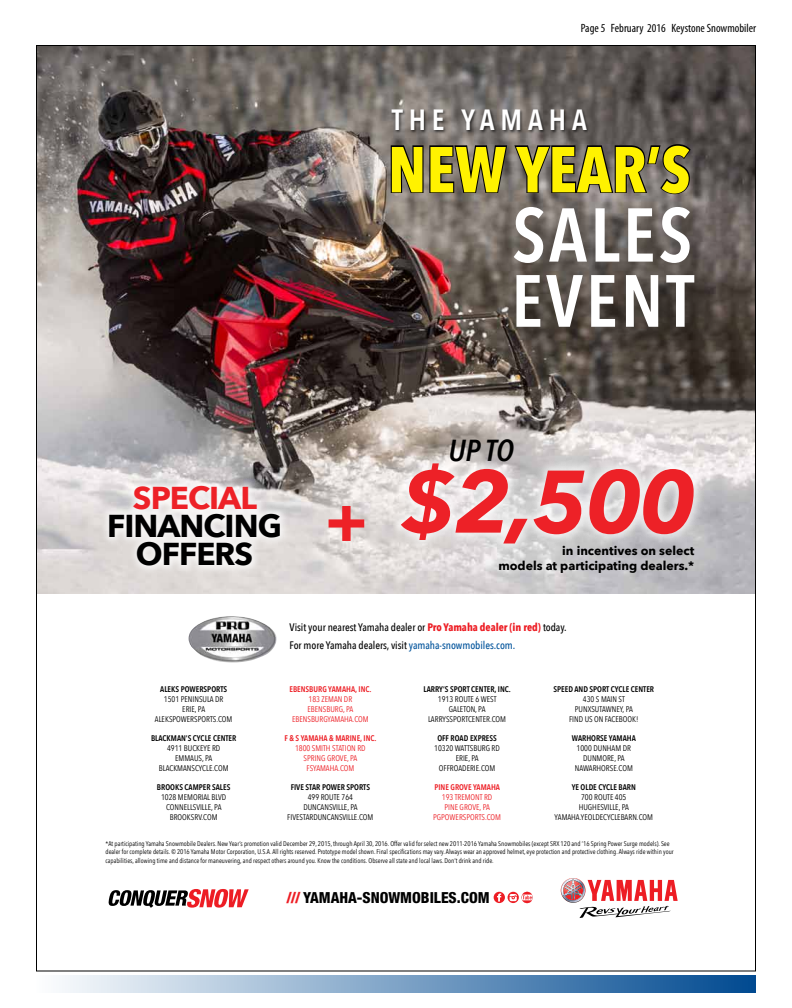
<style>
.page{position:relative;width:792px;height:1008px;background:#fff}
.page>*{position:absolute;margin:0;border:0;box-sizing:border-box;transform-origin:0 0}
.t1{font:italic 700 87.6px "Avenir Next";color:#ed2127}
.t2{font:600 75.3px "Avenir Next Condensed";letter-spacing:.04em;color:#fff}
.t3{font:600 73px "Avenir Next Condensed";letter-spacing:.04em;color:#fff}
.t4{font:700 64.3px "Avenir Next";color:#ed2127}
.t5{font:700 64px "Avenir Next Condensed";color:#fff200}
.t6{font:700 31.6px "Avenir Next";letter-spacing:-.03em;color:#000}
.t7{font:700 31.6px "Avenir Next";letter-spacing:-.03em;color:#ed2127}
.t8{font:italic 600 30.3px "Avenir Next Condensed";color:#000}
.t9{font:600 29.2px "Avenir Next Condensed";letter-spacing:.2em;color:#fff}
.t10{font:800 condensed 15.3px "Helvetica Neue";color:#000}
.t11{font:700 12.4px/14.8px "Avenir Next";color:#000;text-align:right}
.t12{font:condensed 12px "Myriad Pro";color:#000}
.t13{font:500 10.9px/18.2px "Avenir Next Condensed";letter-spacing:-.005em;color:#000}
.t14{font:8.2px/9.8px "Avenir Next Condensed";color:#000;text-align:center}
.t15{font:600 8.2px "Avenir Next Condensed";color:#000}
.t16{font:8.2px/9.8px "Avenir Next Condensed";color:#ed1d24;text-align:center}
.t17{font:600 8.2px "Avenir Next Condensed";color:#ed1d24}
.t18{font:6.8px/8.2px "Avenir Next Condensed";color:#000}
.s1{font-weight:700;color:#ed1d24}
.s2{color:#00539b}
.s3{color:#ed1d24}
</style>
<div class="page">
<div style="left:36px;top:975px;width:720px;height:18px;background:linear-gradient(to right,#fdfefe,#004a90)"></div>
<svg style="left:494px;top:892px;width:39px;height:11px"></svg>
<svg style="left:108px;top:889px;width:141px;height:19px"></svg>
<svg style="left:561px;top:878px;width:117px;height:40px"></svg>
<img style="left:38px;top:47px;width:716px;height:546px">
<svg style="left:390px;top:143px;width:302px;height:53px;background:#5b5653"></svg>
<div style="left:390px;top:109px;width:200px;height:25px;background:#000;opacity:.6"></div>
<div style="left:499px;top:191px;width:232px;height:174px;background:#000;opacity:.6"></div>
<div style="left:388px;top:451px;width:319px;height:105px;background:#fff;opacity:.75"></div>
<div style="left:100px;top:476px;width:190px;height:99px;background:#fff;opacity:.75"></div>
<img style="left:188px;top:616px;width:89px;height:47px">
<h3 class="t12" style="left:581px;top:21px;width:177px">Page 5 February 2016 Keystone Snowmobiler</h3>
<h3 class="t9" style="left:392px;top:95px;width:197px">THE YAMAHA</h3>
<h3 class="t5" style="left:388px;top:131px;width:304px">NEW YEAR’S</h3>
<h2 class="t2" style="left:512px;top:170px;width:182px">SALES</h2>
<h3 class="t3" style="left:511px;top:238px;width:184px">EVENT</h3>
<h3 class="t7" style="left:133px;top:470px;width:126px">SPECIAL</h3>
<h3 class="t6" style="left:107px;top:499px;width:176px">FINANCING</h3>
<h3 class="t6" style="left:136px;top:527px;width:119px">OFFERS</h3>
<h3 class="t4" style="left:325px;top:465px;width:44px">+</h3>
<h3 class="t8" style="left:448px;top:432px;width:67px">UP TO</h3>
<h1 class="t1" style="left:401px;top:426px;width:297px">$2,500</h1>
<h3 class="t11" style="left:498px;top:543px;width:197px">in incentives on select<br>models at participating dealers.*</h3>
<h3 class="t13" style="left:290px;top:618px;width:279px">Visit your nearest Yamaha dealer or <span class="s1">Pro Yamaha dealer (in red)</span> today.<br>For more Yamaha dealers, visit <span class="s2">yamaha-snowmobiles.com.</span></h3>
<p class="t15" style="left:160px;top:682px;width:68px">ALEKS POWERSPORTS</p>
<p class="t14" style="left:155px;top:694px;width:79px">1501 PENINSULA DR<br>ERIE, PA<br>ALEKSPOWERSPORTS.COM</p>
<p class="t15" style="left:151px;top:731px;width:87px">BLACKMAN’S CYCLE CENTER</p>
<p class="t14" style="left:159px;top:743px;width:71px">4911 BUCKEYE RD<br>EMMAUS, PA<br>BLACKMANSCYCLE.COM</p>
<p class="t15" style="left:157px;top:780px;width:75px">BROOKS CAMPER SALES</p>
<p class="t14" style="left:161px;top:792px;width:67px">1028 MEMORIAL BLVD<br>CONNELLSVILLE, PA<br>BROOKSRV.COM</p>
<p class="t17" style="left:290px;top:682px;width:84px">EBENSBURG YAMAHA, INC.</p>
<p class="t16" style="left:292px;top:694px;width:78px">183 ZEMAN DR<br>EBENSBURG, PA<br>EBENSBURGYAMAHA.COM</p>
<p class="t17" style="left:284px;top:731px;width:94px">F &amp; S YAMAHA &amp; MARINE, INC.</p>
<p class="t16" style="left:295px;top:743px;width:72px">1800 SMITH STATION RD<br>SPRING GROVE, PA<br>FSYAMAHA.COM</p>
<p class="t15" style="left:291px;top:780px;width:81px">FIVE STAR POWER SPORTS</p>
<p class="t14" style="left:287px;top:792px;width:88px">499 ROUTE 764<br>DUNCANSVILLE, PA<br>FIVESTARDUNCANSVILLE.COM</p>
<p class="t15" style="left:424px;top:682px;width:89px">LARRY’S SPORT CENTER, INC.</p>
<p class="t14" style="left:428px;top:694px;width:80px">1913 ROUTE 6 WEST<br>GALETON, PA<br>LARRYSSPORTCENTER.COM</p>
<p class="t15" style="left:437px;top:731px;width:61px">OFF ROAD EXPRESS</p>
<p class="t14" style="left:434px;top:743px;width:67px">10320 WATTSBURG RD<br>ERIE, PA<br>OFFROADERIE.COM</p>
<p class="t17" style="left:434px;top:780px;width:67px">PINE GROVE YAMAHA</p>
<p class="t16" style="left:433px;top:792px;width:70px">193 TREMONT RD<br>PINE GROVE, PA<br>PGPOWERSPORTS.COM</p>
<p class="t15" style="left:553px;top:682px;width:102px">SPEED AND SPORT CYCLE CENTER</p>
<p class="t14" style="left:569px;top:694px;width:71px">430 S MAIN ST<br>PUNXSUTAWNEY, PA<br>FIND US ON FACEBOOK!</p>
<p class="t15" style="left:572px;top:731px;width:65px">WARHORSE YAMAHA</p>
<p class="t14" style="left:575px;top:743px;width:60px">1000 DUNHAM DR<br>DUNMORE, PA<br>NAWARHORSE.COM</p>
<p class="t15" style="left:572px;top:780px;width:66px">YE OLDE CYCLE BARN</p>
<p class="t14" style="left:555px;top:792px;width:100px">700 ROUTE 405<br>HUGHESVILLE, PA<br>YAMAHA.YEOLDECYCLEBARN.COM</p>
<p class="t18" style="left:106px;top:839px;width:570px">*At participating Yamaha Snowmobile Dealers. New Year’s promotion valid December 29, 2015, through April 30, 2016. Offer valid for select new 2011-2016 Yamaha Snowmobiles (except SRX 120 and ’16 Spring Power Surge models). See dealer for complete details. © 2016 Yamaha Motor Corporation, U.S.A. All rights reserved. Prototype model shown. Final specifications may vary. Always wear an approved helmet, eye protection and protective clothing. Always ride within your capabilities, allowing time and distance for maneuvering, and respect others around you. Know the conditions. Observe all state and local laws. Don’t drink and ride.</p>
<h3 class="t10" style="left:287px;top:888px;width:205px"><span class="s3">///</span> YAMAHA-SNOWMOBILES.COM</h3>
</div>
